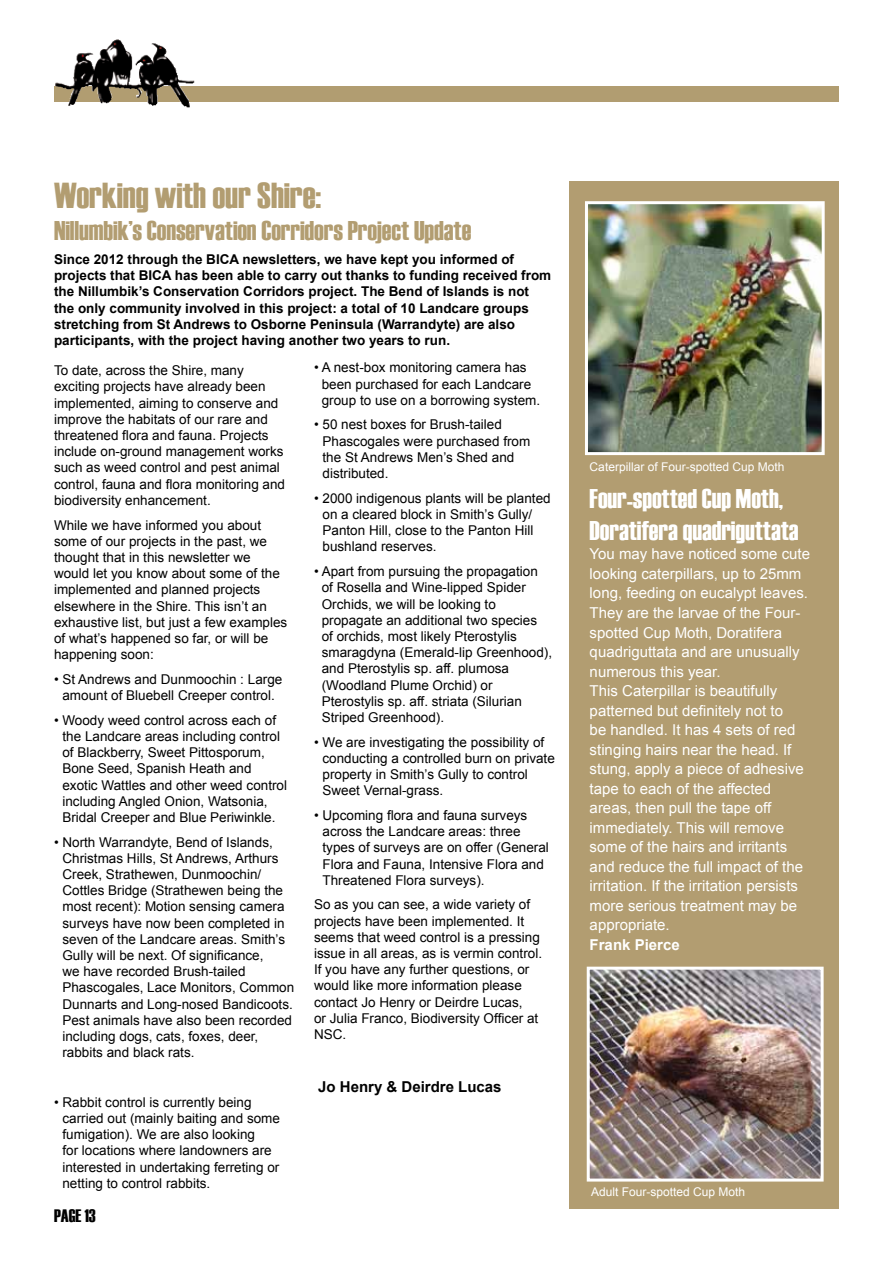
<style>
.page{position:relative;width:893px;height:1263px;background:#fff}
.page>*{position:absolute;margin:0;border:0;box-sizing:border-box;transform-origin:0 0}
.t1{font:36px "Haettenschweiler";color:#b29d71}
.t2{font:27px "Haettenschweiler";color:#b29d71}
.t3{font:27px/32.4px "Haettenschweiler";color:#fff}
.t4{font:18px "Haettenschweiler";color:#000}
.t5{font:15px/19.5px "Arial";color:#fff}
.t6{font:700 15px "Arial";color:#000}
.t7{font:700 15px "Arial";color:#fff}
.t8{font:13.5px/16.2px "Arial";color:#000}
.t9{font:700 13.5px/16.2px "Arial";color:#000}
.t10{font:12px "Arial";color:#fff}
</style>
<div class="page">
<div style="left:570px;top:181px;width:269px;height:1028px;background:#b29d71"></div>
<div style="left:54px;top:86px;width:785px;height:15px;background:#b19d71"></div>
<img style="left:54px;top:39px;width:88px;height:67px">
<img style="left:591px;top:971px;width:229px;height:206px">
<div style="left:587px;top:967px;width:237px;height:214px;border:3px solid #fff"></div>
<img style="left:589px;top:205px;width:232px;height:246px">
<div style="left:585px;top:201px;width:240px;height:254px;border:3px solid #fff"></div>
<h1 class="t1" style="left:54px;top:175px;width:269px">Working with our Shire:</h1>
<h2 class="t2" style="left:54px;top:216px;width:419px">Nillumbik’s Conservation Corridors Project Update</h2>
<p class="t9" style="left:54px;top:252px;width:499px">Since 2012 through the BICA newsletters, we have kept you informed of projects that BICA has been able to carry out thanks to funding received from the Nillumbik’s Conservation Corridors project. The Bend of Islands is not the only community involved in this project: a total of 10 Landcare groups stretching from St Andrews to Osborne Peninsula (Warrandyte) are also participants, with the project having another two years to run.</p>
<p class="t8" style="left:54px;top:362px;width:233px">To date, across the Shire, many exciting projects have already been implemented, aiming to conserve and improve the habitats of our rare and threatened flora and fauna. Projects include on-ground management works such as weed control and pest animal control, fauna and flora monitoring and biodiversity enhancement.</p>
<p class="t8" style="left:54px;top:517px;width:235px">While we have informed you about some of our projects in the past, we thought that in this newsletter we would let you know about some of the implemented and planned projects elsewhere in the Shire. This isn’t an exhaustive list, but just a few examples of what’s happened so far, or will be happening soon:</p>
<p class="t8" style="left:54px;top:671px;width:230px;text-align:center">• St Andrews and Dunmoochin : Large amount of Bluebell Creeper control.</p>
<p class="t8" style="left:62px;top:712px;width:226px;text-indent:-8px">• Woody weed control across each of the Landcare areas including control of Blackberry, Sweet Pittosporum, Bone Seed, Spanish Heath and exotic Wattles and other weed control including Angled Onion, Watsonia, Bridal Creeper and Blue Periwinkle.</p>
<p class="t8" style="left:62px;top:834px;width:233px;text-indent:-8px">• North Warrandyte, Bend of Islands, Christmas Hills, St Andrews, Arthurs Creek, Strathewen, Dunmoochin/ Cottles Bridge (Strathewen being the most recent): Motion sensing camera surveys have now been completed in seven of the Landcare areas. Smith’s Gully will be next. Of significance,<br>we have recorded Brush-tailed Phascogales, Lace Monitors, Common Dunnarts and Long-nosed Bandicoots.<br>Pest animals have also been recorded including dogs, cats, foxes, deer, rabbits and black rats.</p>
<p class="t8" style="left:62px;top:1094px;width:219px;text-indent:-8px">• Rabbit control is currently being carried out (mainly baiting and some fumigation). We are also looking<br>for locations where landowners are interested in undertaking ferreting or netting to control rabbits.</p>
<h3 class="t4" style="left:54px;top:1205px;width:43px">PAGE 13</h3>
<p class="t8" style="left:322px;top:360px;width:220px;text-indent:-8px">• A nest-box monitoring camera has been purchased for each Landcare group to use on a borrowing system.</p>
<p class="t8" style="left:323px;top:417px;width:209px;text-indent:-8px">• 50 nest boxes for Brush-tailed<br>Phascogales were purchased from the St Andrews Men’s Shed and distributed.</p>
<p class="t8" style="left:323px;top:490px;width:230px;text-indent:-8px">• 2000 indigenous plants will be planted on a cleared block in Smith’s Gully/ Panton Hill, close to the Panton Hill bushland reserves.</p>
<p class="t8" style="left:322px;top:563px;width:232px;text-indent:-8px">• Apart from pursuing the propagation of Rosella and Wine-lipped Spider Orchids, we will be looking to propagate an additional two species<br>of orchids, most likely Pterostylis smaragdyna (Emerald-lip Greenhood), and Pterostylis sp. aff. plumosa (Woodland Plume Orchid) or Pterostylis sp. aff. striata (Silurian Striped Greenhood).</p>
<p class="t8" style="left:323px;top:734px;width:234px;text-indent:-8px">• We are investigating the possibility of conducting a controlled burn on private property in Smith’s Gully to control Sweet Vernal-grass.</p>
<p class="t8" style="left:323px;top:807px;width:228px;text-indent:-8px">• Upcoming flora and fauna surveys across the Landcare areas: three types of surveys are on offer (General Flora and Fauna, Intensive Flora and Threatened Flora surveys).</p>
<p class="t8" style="left:314px;top:897px;width:230px">So as you can see, a wide variety of projects have been implemented. It seems that weed control is a pressing issue in all areas, as is vermin control.<br>If you have any further questions, or would like more information please contact Jo Henry or Deirdre Lucas,<br>or Julia Franco, Biodiversity Officer at NSC.</p>
<p class="t6" style="left:318px;top:1077px;width:185px">Jo Henry &amp; Deirdre Lucas</p>
<p class="t10" style="left:590px;top:459px;width:196px">Caterpillar of Four-spotted Cup Moth</p>
<h2 class="t3" style="left:590px;top:481px;width:210px">Four-spotted Cup Moth,<br>Doratifera quadriguttata</h2>
<p class="t5" style="left:590px;top:545px;width:222px">You may have noticed some cute looking caterpillars, up to 25mm long, feeding on eucalypt leaves.<br>They are the larvae of the Four&shy;spotted Cup Moth, Doratifera quadriguttata and are unusually numerous this year.<br>This Caterpillar is beautifully patterned but definitely not to<br>be handled. It has 4 sets of red stinging hairs near the head. If stung, apply a piece of adhesive tape to each of the affected areas, then pull the tape off immediately. This will remove some of the hairs and irritants and reduce the full impact of the irritation. If the irritation persists more serious treatment may be appropriate.</p>
<p class="t7" style="left:590px;top:934px;width:92px">Frank Pierce</p>
<p class="t10" style="left:591px;top:1184px;width:156px">Adult Four-spotted Cup Moth</p>
</div>
